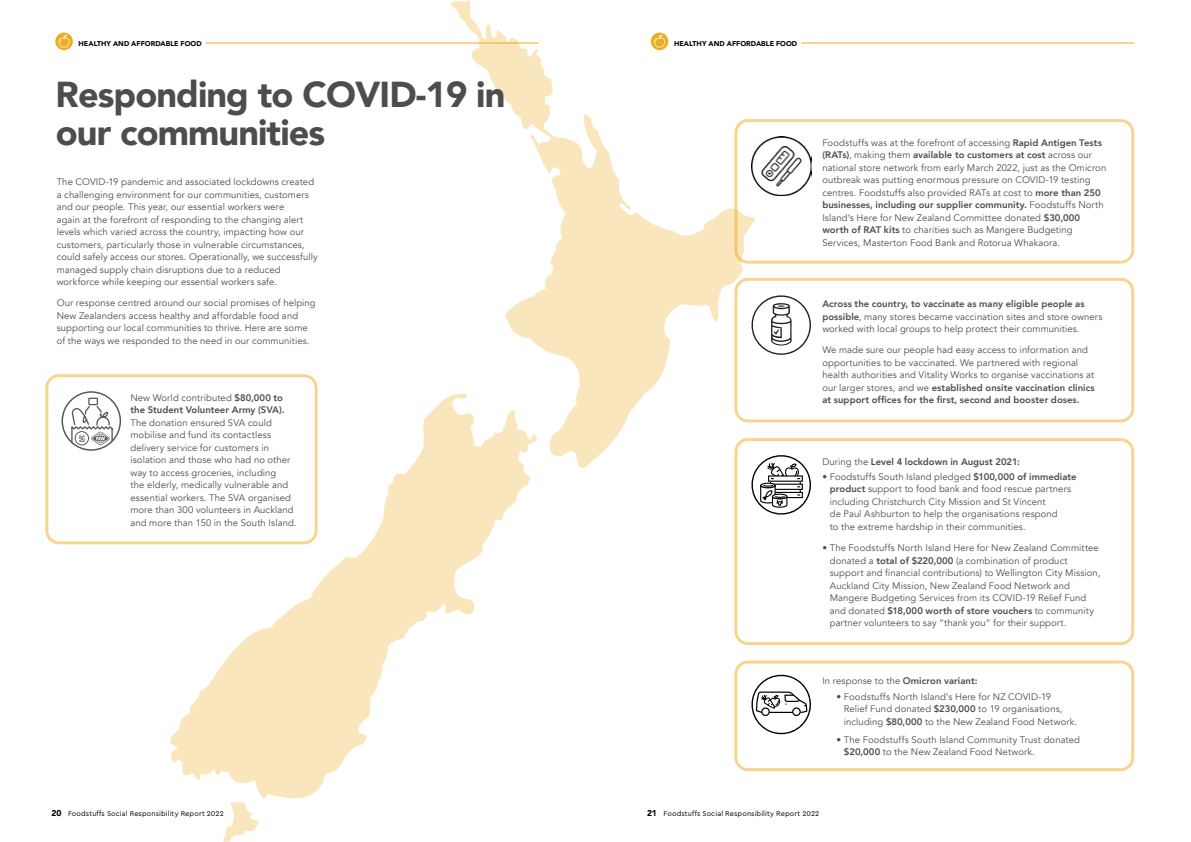
<style>
.page{position:relative;width:1191px;height:842px;background:#fff}
.page>*{position:absolute;margin:0;border:0;box-sizing:border-box;transform-origin:0 0}
.t1{font:900 36px/38px "Avenir";letter-spacing:-.025em;color:#4d4d4f}
.t2{font:9.5px/12.5px "Avenir";letter-spacing:.01em;color:#4d4d4f}
.t3{font:800 9.5px/12.5px "Avenir";letter-spacing:.005em;color:#4d4d4f}
.t4{font:7.3px "Cera Pro";letter-spacing:.015em;color:#000}
.t5{font:900 7px "Avenir";letter-spacing:.01em;color:#000}
.s1{font-weight:400}
.s2{font-weight:800}
.s3{font-family:"Avenir";font-weight:900;font-size:8.5px}
</style>
<div class="page">
<hr style="left:206px;top:43px;width:333px;height:1px;background:#efac1f">
<svg style="left:55px;top:33px;width:18px;height:17px"></svg>
<svg style="left:59px;top:35px;width:11px;height:12px"></svg>
<hr style="left:801px;top:43px;width:333px;height:1px;background:#efac1f">
<svg style="left:446px;top:0;width:309px;height:468px"></svg>
<svg style="left:170px;top:394px;width:367px;height:405px"></svg>
<svg style="left:223px;top:802px;width:36px;height:40px"></svg>
<div style="left:734px;top:278px;width:400px;height:144px;border:3px solid #efac1f;border-radius:12px"></div>
<div style="left:734px;top:438px;width:400px;height:207px;border:3px solid #efac1f;border-radius:12px"></div>
<div style="left:734px;top:660px;width:400px;height:111px;border:3px solid #efac1f;border-radius:12px"></div>
<div style="left:734px;top:119px;width:400px;height:145px;border:3px solid #efac1f;border-radius:12px"></div>
<div style="left:45px;top:374px;width:272px;height:170px;border:3px solid #efac1f;border-radius:12px"></div>
<div style="left:62px;top:391px;width:59px;height:60px;border:2px solid #58595b;border-radius:50%"></div>
<svg style="left:70px;top:397px;width:44px;height:54px"></svg>
<img style="left:751px;top:136px;width:60px;height:60px">
<svg style="left:751px;top:295px;width:60px;height:60px"></svg>
<svg style="left:751px;top:455px;width:60px;height:60px"></svg>
<svg style="left:751px;top:675px;width:60px;height:59px"></svg>
<p class="t5" style="left:79px;top:37px;width:125px">HEALTHY AND AFFORDABLE FOOD</p>
<p class="t5" style="left:674px;top:37px;width:125px">HEALTHY AND AFFORDABLE FOOD</p>
<h1 class="t1" style="left:56px;top:74px;width:451px">Responding to COVID-19 in our communities</h1>
<p class="t2" style="left:57px;top:176px;width:262px">The COVID-19 pandemic and associated lockdowns created a challenging environment for our communities, customers and our people. This year, our essential workers were<br>again at the forefront of responding to the changing alert levels which varied across the country, impacting how our customers, particularly those in vulnerable circumstances, could safely access our stores. Operationally, we successfully managed supply chain disruptions due to a reduced workforce while keeping our essential workers safe.</p>
<p class="t2" style="left:57px;top:297px;width:260px">Our response centred around our social promises of helping New Zealanders access healthy and affordable food and supporting our local communities to thrive. Here are some of the ways we responded to the need in our communities.</p>
<p class="t3" style="left:130px;top:391px;width:156px"><span class="s1">New World contributed</span> $80,000 to the Student Volunteer Army (SVA).</p>
<p class="t2" style="left:130px;top:416px;width:168px">The donation ensured SVA could mobilise and fund its contactless delivery service for customers in isolation and those who had no other way to access groceries, including<br>the elderly, medically vulnerable and essential workers. The SVA organised more than 300 volunteers in Auckland and more than 150 in the South Island.</p>
<p class="t2" style="left:822px;top:136px;width:285px">Foodstuffs was at the forefront of accessing <span class="s2">Rapid Antigen Tests (RATs)</span>, making them <span class="s2">available to customers at cost</span> across our national store network from early March 2022, just as the Omicron outbreak was putting enormous pressure on COVID-19 testing centres. Foodstuffs also provided RATs at cost to <span class="s2">more than 250 businesses, including our supplier community.</span> Foodstuffs North Island’s Here for New Zealand Committee donated <span class="s2">$30,000 worth of RAT kits</span> to charities such as Mangere Budgeting Services, Masterton Food Bank and Rotorua Whakaora.</p>
<p class="t2" style="left:822px;top:298px;width:281px"><span class="s2">Across the country, to vaccinate as many eligible people as possible</span>, many stores became vaccination sites and store owners worked with local groups to help protect their communities.</p>
<p class="t2" style="left:822px;top:344px;width:274px">We made sure our people had easy access to information and opportunities to be vaccinated. We partnered with regional health authorities and Vitality Works to organise vaccinations at our larger stores, and we <span class="s2">established onsite vaccination clinics at support offices for the first, second and booster doses.</span></p>
<p class="t3" style="left:822px;top:455px;width:199px"><span class="s1">During the</span> Level 4 lockdown in August 2021:</p>
<p class="t2" style="left:829px;top:471px;width:248px;text-indent:-7px">• Foodstuffs South Island pledged <span class="s2">$100,000 of immediate product</span> support to food bank and food rescue partners including Christchurch City Mission and St Vincent<br>de Paul Ashburton to help the organisations respond<br>to the extreme hardship in their communities.</p>
<p class="t2" style="left:829px;top:542px;width:272px;text-indent:-7px">• The Foodstuffs North Island Here for New Zealand Committee donated a <span class="s2">total of $220,000</span> (a combination of product support and financial contributions) to Wellington City Mission, Auckland City Mission, New Zealand Food Network and Mangere Budgeting Services from its COVID-19 Relief Fund and donated <span class="s2">$18,000 worth of store vouchers</span> to community partner volunteers to say “thank you” for their support.</p>
<p class="t2" style="left:822px;top:675px;width:157px">In response to the <span class="s2">Omicron variant:</span></p>
<p class="t2" style="left:844px;top:690px;width:235px;text-indent:-7px">• Foodstuffs North Island’s Here for NZ COVID-19<br>Relief Fund donated <span class="s2">$230,000</span> to 19 organisations, including <span class="s2">$80,000</span> to the New Zealand Food Network.</p>
<p class="t2" style="left:844px;top:733px;width:238px;text-indent:-7px">• The Foodstuffs South Island Community Trust donated <span class="s2">$20,000</span> to the New Zealand Food Network.</p>
<p class="t4" style="left:51px;top:809px;width:174px"><span class="s3">20</span> Foodstuffs Social Responsibility Report 2022</p>
<p class="t4" style="left:647px;top:809px;width:174px"><span class="s3">21</span> Foodstuffs Social Responsibility Report 2022</p>
</div>
